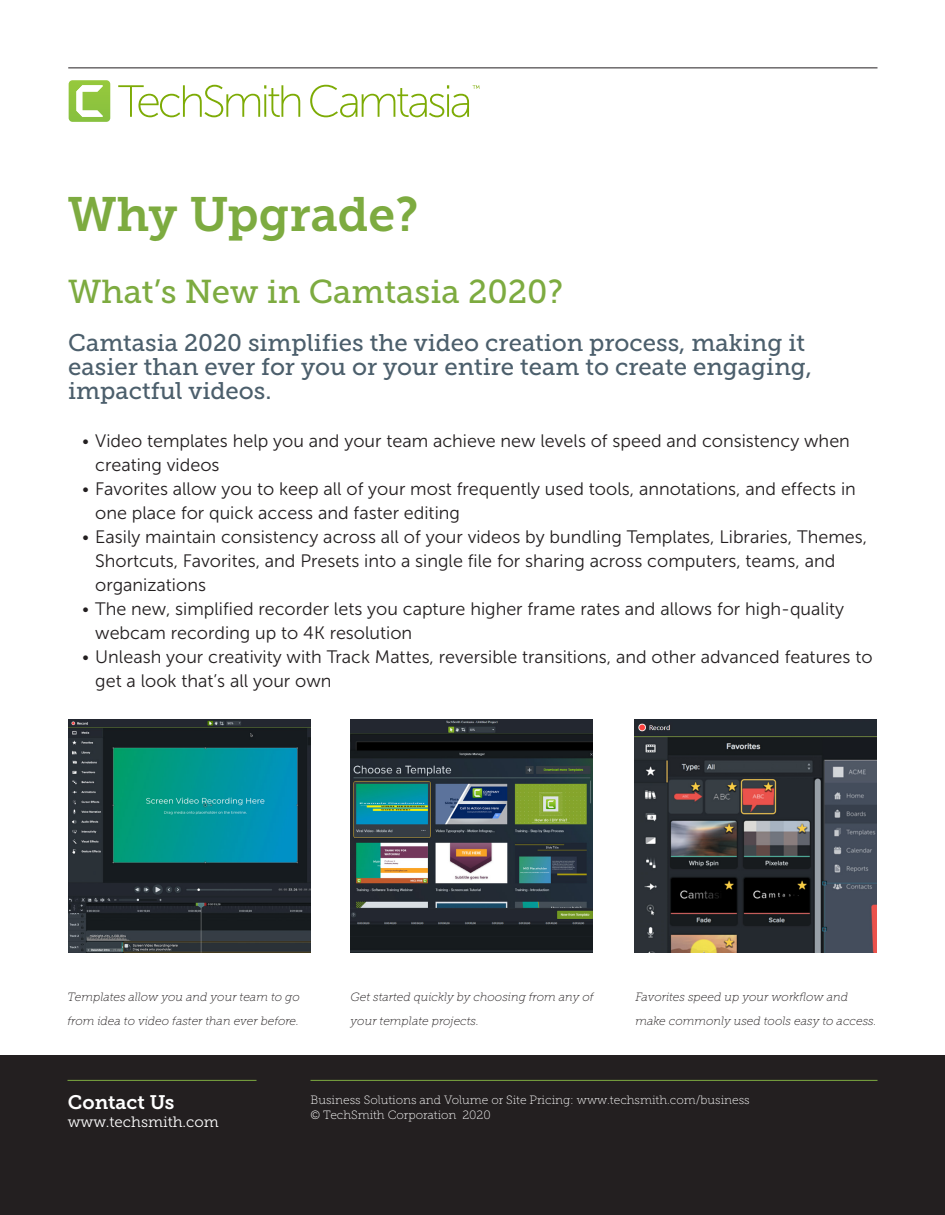
<style>
.page{position:relative;width:945px;height:1215px;background:#fff}
.page>*{position:absolute;margin:0;border:0;box-sizing:border-box;transform-origin:0 0}
.t1{font:48px "Museo Slab 700";color:#7dab40}
.t2{font:33px "Museo Slab 500";color:#7dab40}
.t3{font:24px/24px "Museo Slab 500";color:#4c5f6c}
.t4{font:19.5px "Museo Slab 700";color:#fff}
.t5{font:18px/24px "Museo Sans 300";color:#231f20}
.t6{font:15px "Museo Slab 300";color:#fff}
.t7{font:italic 12px/24px "Museo Slab 100";color:#231f20}
.t8{font:12px "Museo Slab 100";color:#fff}
.s1{font-family:"Museo Slab 100";font-style:italic}
</style>
<div class="page">
<hr style="left:68px;top:68px;width:810px;height:1px;background:#231f20">
<div style="left:0;top:1055px;width:945px;height:160px;background:#231f20"></div>
<hr style="left:310px;top:1080px;width:568px;height:1px;background:#7dab40">
<hr style="left:68px;top:1080px;width:188px;height:1px;background:#7dab40">
<img style="left:634px;top:719px;width:243px;height:233px">
<img style="left:68px;top:719px;width:242px;height:233px">
<img style="left:351px;top:720px;width:242px;height:232px">
<svg style="left:69px;top:80px;width:41px;height:42px"></svg>
<svg style="left:118px;top:85px;width:182px;height:32px"></svg>
<svg style="left:310px;top:85px;width:169px;height:32px"></svg>
<p class="t1" style="left:68px;top:187px;width:352px">Why Upgrade?</p>
<p class="t2" style="left:68px;top:273px;width:496px">What’s New in Camtasia 2020?</p>
<p class="t3" style="left:68px;top:331px;width:745px">Camtasia 2020 simplifies the video creation process, making it easier than ever for you or your entire team to create engaging, impactful videos.</p>
<p class="t5" style="left:95px;top:429px;width:756px;text-indent:-13px"><span class="s1">•</span> Video templates help you and your team achieve new levels of speed and consistency when creating videos</p>
<p class="t5" style="left:95px;top:477px;width:762px;text-indent:-13px"><span class="s1">•</span> Favorites allow you to keep all of your most frequently used tools, annotations, and effects in one place for quick access and faster editing</p>
<p class="t5" style="left:95px;top:525px;width:773px;text-indent:-13px"><span class="s1">•</span> Easily maintain consistency across all of your videos by bundling Templates, Libraries, Themes,<br>Shortcuts, Favorites, and Presets into a single file for sharing across computers, teams, and organizations</p>
<p class="t5" style="left:95px;top:597px;width:750px;text-indent:-13px"><span class="s1">•</span> The new, simplified recorder lets you capture higher frame rates and allows for high-quality webcam recording up to 4K resolution</p>
<p class="t5" style="left:95px;top:645px;width:779px;text-indent:-13px"><span class="s1">•</span> Unleash your creativity with Track Mattes, reversible transitions, and other advanced features to get a look that’s all your own</p>
<p class="t7" style="left:68px;top:985px;width:234px">Templates allow you and your team to go from idea to video faster than ever before.</p>
<p class="t7" style="left:351px;top:985px;width:244px">Get started quickly by choosing from any of your template projects.</p>
<p class="t7" style="left:635px;top:985px;width:243px">Favorites speed up your workflow and make commonly used tools easy to access.</p>
<p class="t4" style="left:68px;top:1091px;width:108px">Contact Us</p>
<p class="t6" style="left:68px;top:1113px;width:152px">www.techsmith.com</p>
<p class="t8" style="left:310px;top:1093px;width:441px">Business Solutions and Volume or Site Pricing: www.techsmith.com/business</p>
<p class="t8" style="left:310px;top:1108px;width:182px">© TechSmith Corporation 2020</p>
</div>
